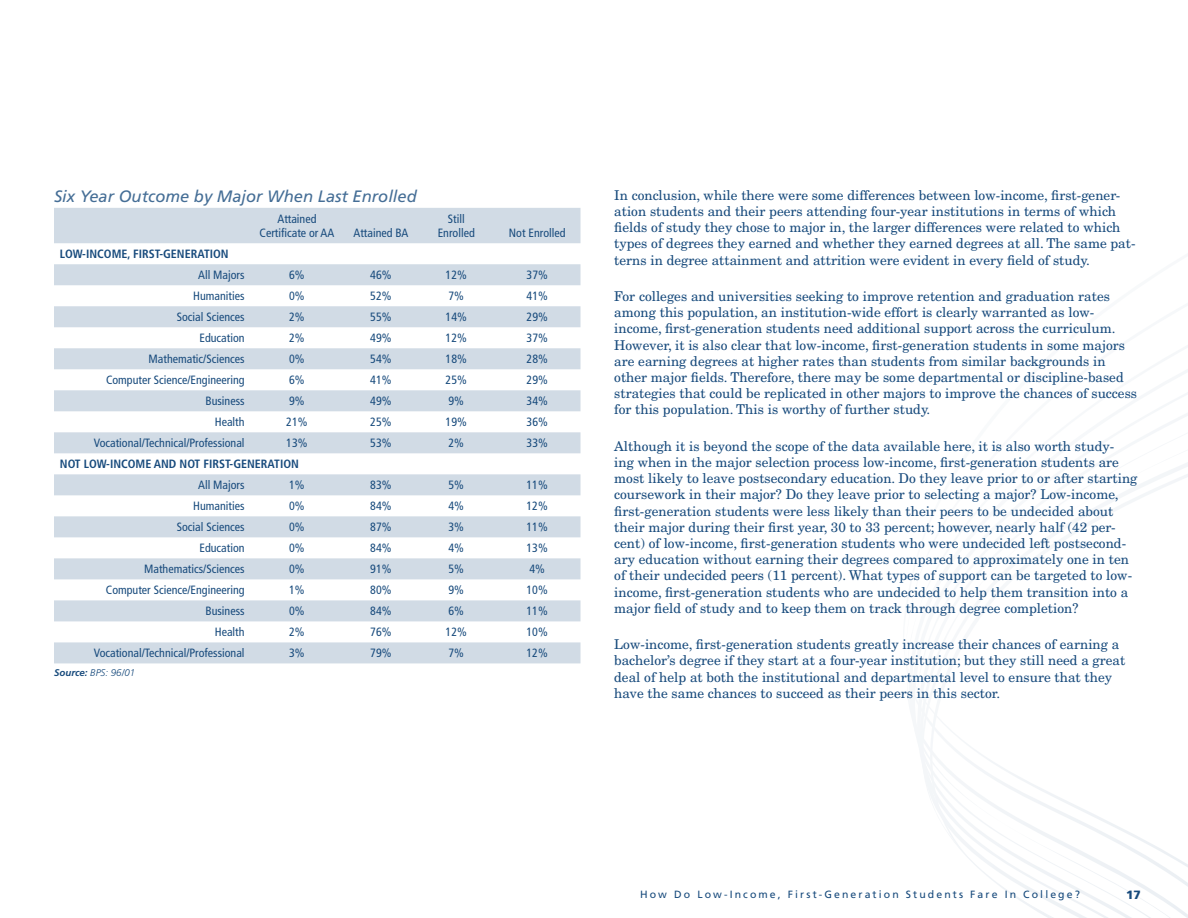
<style>
.page{position:relative;width:1188px;height:918px;background:#fff}
.page>*{position:absolute;margin:0;border:0;box-sizing:border-box;transform-origin:0 0}
.t1{font:italic 16.5px "Frutiger";color:#456e96}
.t2{font:13.5px/16.2px "New Century Schlbk";color:#174a7c}
.t3{font:condensed 12px/14.4px "Frutiger";color:#174a7c;text-align:center}
.t4{font:700 condensed 12px "Frutiger";color:#174a7c}
.t5{font:900 12px "Frutiger";color:#174a7c}
.t6{font:10.5px "Frutiger";letter-spacing:.2em;color:#174a7c}
.t7{font:italic 300 9.75px "Frutiger";color:#174a7c}
.s1{font-weight:700}
</style>
<div class="page">
<svg style="left:917px;top:427px;width:271px;height:491px"></svg>
<svg style="left:54px;top:208px;width:526px;height:455px;fill:#d1dbe5"></svg>
<p class="t1" style="left:54px;top:186px;width:364px">Six Year Outcome by Major When Last Enrolled</p>
<p class="t3" style="left:260px;top:212px;width:76px">Attained<br>Certificate or AA</p>
<p class="t3" style="left:354px;top:226px;width:56px">Attained BA</p>
<p class="t3" style="left:438px;top:212px;width:39px">Still<br>Enrolled</p>
<p class="t3" style="left:509px;top:226px;width:58px">Not Enrolled</p>
<p class="t4" style="left:60px;top:247px;width:170px">LOW-INCOME, FIRST-GENERATION</p>
<p class="t3" style="left:198px;top:268px;width:48px">All Majors</p>
<p class="t3" style="left:289px;top:268px;width:17px">6%</p>
<p class="t3" style="left:370px;top:268px;width:23px">46%</p>
<p class="t3" style="left:446px;top:268px;width:23px">12%</p>
<p class="t3" style="left:527px;top:268px;width:23px">37%</p>
<p class="t3" style="left:193px;top:289px;width:53px">Humanities</p>
<p class="t3" style="left:289px;top:289px;width:17px">0%</p>
<p class="t3" style="left:370px;top:289px;width:23px">52%</p>
<p class="t3" style="left:449px;top:289px;width:17px">7%</p>
<p class="t3" style="left:527px;top:289px;width:23px">41%</p>
<p class="t3" style="left:177px;top:310px;width:69px">Social Sciences</p>
<p class="t3" style="left:289px;top:310px;width:17px">2%</p>
<p class="t3" style="left:370px;top:310px;width:23px">55%</p>
<p class="t3" style="left:446px;top:310px;width:23px">14%</p>
<p class="t3" style="left:527px;top:310px;width:23px">29%</p>
<p class="t3" style="left:200px;top:331px;width:47px">Education</p>
<p class="t3" style="left:289px;top:331px;width:17px">2%</p>
<p class="t3" style="left:370px;top:331px;width:23px">49%</p>
<p class="t3" style="left:446px;top:331px;width:23px">12%</p>
<p class="t3" style="left:527px;top:331px;width:23px">37%</p>
<p class="t3" style="left:149px;top:352px;width:97px">Mathematic/Sciences</p>
<p class="t3" style="left:289px;top:352px;width:17px">0%</p>
<p class="t3" style="left:370px;top:352px;width:23px">54%</p>
<p class="t3" style="left:446px;top:352px;width:23px">18%</p>
<p class="t3" style="left:527px;top:352px;width:23px">28%</p>
<p class="t3" style="left:106px;top:373px;width:140px">Computer Science/Engineering</p>
<p class="t3" style="left:289px;top:373px;width:17px">6%</p>
<p class="t3" style="left:370px;top:373px;width:23px">41%</p>
<p class="t3" style="left:446px;top:373px;width:23px">25%</p>
<p class="t3" style="left:527px;top:373px;width:23px">29%</p>
<p class="t3" style="left:206px;top:394px;width:41px">Business</p>
<p class="t3" style="left:289px;top:394px;width:17px">9%</p>
<p class="t3" style="left:370px;top:394px;width:23px">49%</p>
<p class="t3" style="left:449px;top:394px;width:17px">9%</p>
<p class="t3" style="left:527px;top:394px;width:23px">34%</p>
<p class="t3" style="left:215px;top:415px;width:31px">Health</p>
<p class="t3" style="left:286px;top:415px;width:23px">21%</p>
<p class="t3" style="left:370px;top:415px;width:23px">25%</p>
<p class="t3" style="left:446px;top:415px;width:23px">19%</p>
<p class="t3" style="left:527px;top:415px;width:23px">36%</p>
<p class="t3" style="left:94px;top:436px;width:152px">Vocational/Technical/Professional</p>
<p class="t3" style="left:286px;top:436px;width:23px">13%</p>
<p class="t3" style="left:370px;top:436px;width:23px">53%</p>
<p class="t3" style="left:449px;top:436px;width:17px">2%</p>
<p class="t3" style="left:527px;top:436px;width:23px">33%</p>
<p class="t4" style="left:60px;top:457px;width:240px">NOT LOW-INCOME AND NOT FIRST-GENERATION</p>
<p class="t3" style="left:198px;top:478px;width:48px">All Majors</p>
<p class="t3" style="left:289px;top:478px;width:17px">1%</p>
<p class="t3" style="left:370px;top:478px;width:23px">83%</p>
<p class="t3" style="left:449px;top:478px;width:17px">5%</p>
<p class="t3" style="left:527px;top:478px;width:23px">11%</p>
<p class="t3" style="left:193px;top:499px;width:53px">Humanities</p>
<p class="t3" style="left:289px;top:499px;width:17px">0%</p>
<p class="t3" style="left:370px;top:499px;width:23px">84%</p>
<p class="t3" style="left:449px;top:499px;width:17px">4%</p>
<p class="t3" style="left:527px;top:499px;width:23px">12%</p>
<p class="t3" style="left:177px;top:520px;width:69px">Social Sciences</p>
<p class="t3" style="left:289px;top:520px;width:17px">0%</p>
<p class="t3" style="left:370px;top:520px;width:23px">87%</p>
<p class="t3" style="left:449px;top:520px;width:17px">3%</p>
<p class="t3" style="left:527px;top:520px;width:23px">11%</p>
<p class="t3" style="left:199px;top:541px;width:47px">Education</p>
<p class="t3" style="left:289px;top:541px;width:17px">0%</p>
<p class="t3" style="left:370px;top:541px;width:23px">84%</p>
<p class="t3" style="left:449px;top:541px;width:17px">4%</p>
<p class="t3" style="left:527px;top:541px;width:23px">13%</p>
<p class="t3" style="left:144px;top:562px;width:102px">Mathematics/Sciences</p>
<p class="t3" style="left:289px;top:562px;width:17px">0%</p>
<p class="t3" style="left:370px;top:562px;width:23px">91%</p>
<p class="t3" style="left:449px;top:562px;width:17px">5%</p>
<p class="t3" style="left:529px;top:562px;width:17px">4%</p>
<p class="t3" style="left:106px;top:583px;width:140px">Computer Science/Engineering</p>
<p class="t3" style="left:289px;top:583px;width:17px">1%</p>
<p class="t3" style="left:370px;top:583px;width:23px">80%</p>
<p class="t3" style="left:449px;top:583px;width:17px">9%</p>
<p class="t3" style="left:527px;top:583px;width:23px">10%</p>
<p class="t3" style="left:206px;top:604px;width:41px">Business</p>
<p class="t3" style="left:289px;top:604px;width:17px">0%</p>
<p class="t3" style="left:370px;top:604px;width:23px">84%</p>
<p class="t3" style="left:449px;top:604px;width:17px">6%</p>
<p class="t3" style="left:527px;top:604px;width:23px">11%</p>
<p class="t3" style="left:215px;top:625px;width:31px">Health</p>
<p class="t3" style="left:289px;top:625px;width:17px">2%</p>
<p class="t3" style="left:370px;top:625px;width:23px">76%</p>
<p class="t3" style="left:446px;top:625px;width:23px">12%</p>
<p class="t3" style="left:527px;top:625px;width:23px">10%</p>
<p class="t3" style="left:94px;top:646px;width:152px">Vocational/Technical/Professional</p>
<p class="t3" style="left:289px;top:646px;width:17px">3%</p>
<p class="t3" style="left:370px;top:646px;width:23px">79%</p>
<p class="t3" style="left:449px;top:646px;width:17px">7%</p>
<p class="t3" style="left:527px;top:646px;width:23px">12%</p>
<p class="t7" style="left:54px;top:667px;width:83px"><span class="s1">Source:</span> BPS: 96/01</p>
<p class="t2" style="left:614px;top:187px;width:523px">In conclusion, while there were some differences between low-income, first-gener&shy;ation students and their peers attending four-year institutions in terms of which fields of study they chose to major in, the larger differences were related to which types of degrees they earned and whether they earned degrees at all. The same pat&shy;terns in degree attainment and attrition were evident in every field of study.</p>
<p class="t2" style="left:614px;top:288px;width:524px">For colleges and universities seeking to improve retention and graduation rates among this population, an institution-wide effort is clearly warranted as low&shy;income, first-generation students need additional support across the curriculum.<br>However, it is also clear that low-income, first-generation students in some majors are earning degrees at higher rates than students from similar backgrounds in other major fields. Therefore, there may be some departmental or discipline-based strategies that could be replicated in other majors to improve the chances of success for this population. This is worthy of further study.</p>
<p class="t2" style="left:614px;top:438px;width:525px">Although it is beyond the scope of the data available here, it is also worth study-<br>ing when in the major selection process low-income, first-generation students are most likely to leave postsecondary education. Do they leave prior to or after starting coursework in their major? Do they leave prior to selecting a major? Low-income, first-generation students were less likely than their peers to be undecided about their major during their first year, 30 to 33 percent; however, nearly half (42 per&shy;cent) of low-income, first-generation students who were undecided left postsecond&shy;ary education without earning their degrees compared to approximately one in ten of their undecided peers (11 percent). What types of support can be targeted to low&shy;income, first-generation students who are undecided to help them transition into a major field of study and to keep them on track through degree completion?</p>
<p class="t2" style="left:614px;top:636px;width:513px">Low-income, first-generation students greatly increase their chances of earning a bachelor’s degree if they start at a four-year institution; but they still need a great deal of help at both the institutional and departmental level to ensure that they have the same chances to succeed as their peers in this sector.</p>
<p class="t6" style="left:640px;top:889px;width:441px">How Do Low-Income, First-Generation Students Fare In College?</p>
<p class="t5" style="left:1126px;top:888px;width:16px">17</p>
</div>
